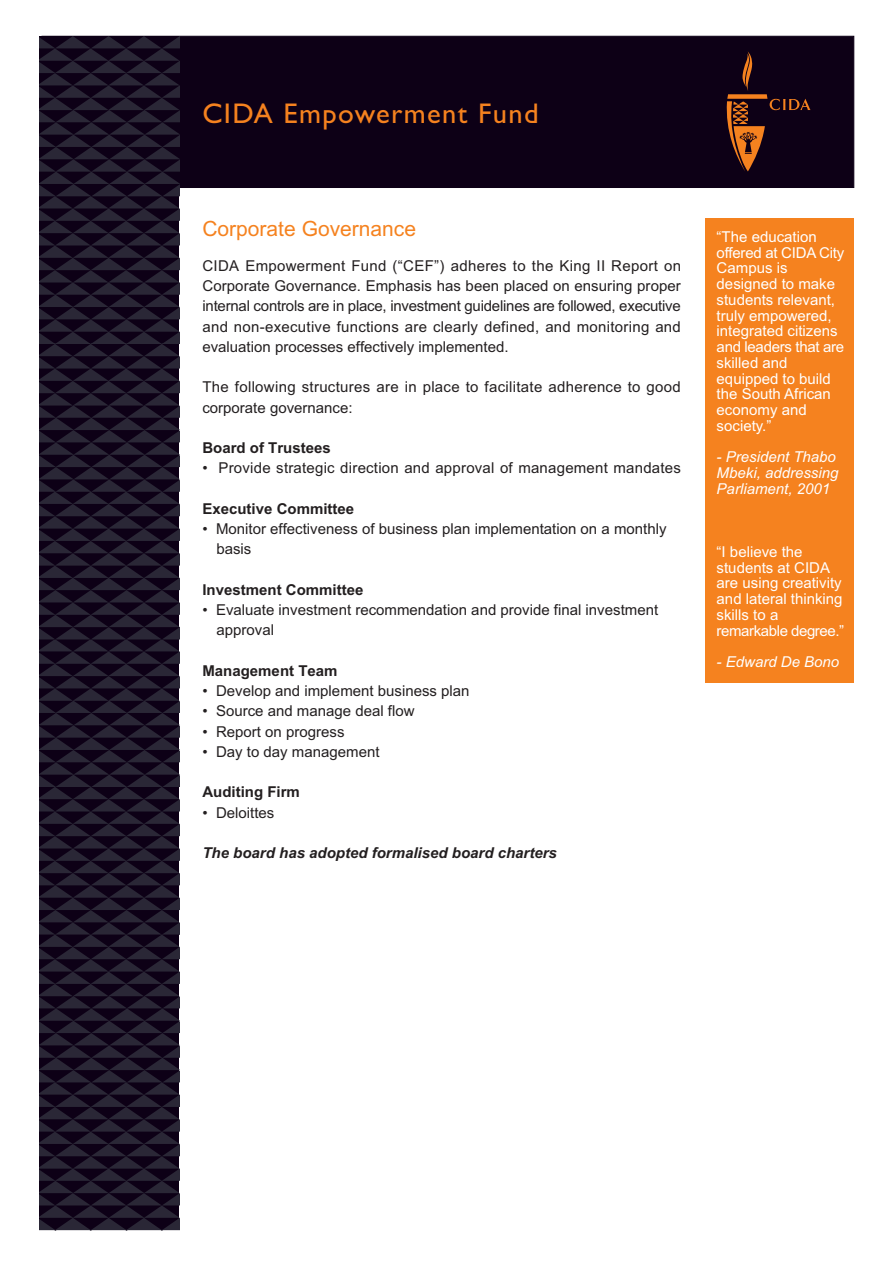
<style>
.page{position:relative;width:893px;height:1265px;background:#fff}
.page>*{position:absolute;margin:0;border:0;box-sizing:border-box;transform-origin:0 0}
.t1{font:28.5px "Gill Sans";letter-spacing:.05em;color:#f5821f}
.t2{font:21px "Arial";color:#f5821f}
.t3{font:15px/20.2px "Arial";color:#231f20}
.t4{font:15px/15.8px "Arial";color:#fff}
.t5{font:15px/20.2px "Arial";letter-spacing:.02em;color:#231f20}
.t6{font:700 15px "Arial";color:#231f20}
.t7{font:italic 15px/15.8px "Arial";color:#fff}
.t8{font:italic 700 15px "Arial";color:#231f20}
</style>
<div class="page">
<div style="left:42px;top:36px;width:812px;height:152px;background:#0d0016;border:1px solid #0d0016"></div>
<svg style="left:40px;top:36px;width:139px;height:1195px;background:#1b1326"></svg>
<svg style="left:726px;top:52px;width:84px;height:120px"></svg>
<div style="left:705px;top:219px;width:148px;height:464px;background:#f5821f"></div>
<h1 class="t1" style="left:202px;top:103px;width:337px">CIDA Empowerment Fund</h1>
<h2 class="t2" style="left:202px;top:220px;width:215px">Corporate Governance</h2>
<p class="t3" style="left:202px;top:257px;width:480px;text-align:justify">CIDA Empowerment Fund (“CEF”) adheres to the King II Report on Corporate Governance. Emphasis has been placed on ensuring proper internal controls are in place, investment guidelines are followed, executive and non-executive functions are clearly defined, and monitoring and evaluation processes effectively implemented.</p>
<p class="t5" style="left:202px;top:378px;width:480px">The following structures are in place to facilitate adherence to good corporate governance:</p>
<p class="t6" style="left:202px;top:442px;width:130px">Board of Trustees</p>
<p class="t3" style="left:202px;top:459px;width:480px">• Provide strategic direction and approval of management mandates</p>
<p class="t6" style="left:202px;top:503px;width:153px">Executive Committee</p>
<p class="t3" style="left:216px;top:520px;width:451px;text-indent:-14px">• Monitor effectiveness of business plan implementation on a monthly basis</p>
<p class="t6" style="left:202px;top:584px;width:162px">Investment Committee</p>
<p class="t3" style="left:216px;top:601px;width:443px;text-indent:-14px">• Evaluate investment recommendation and provide final investment approval</p>
<p class="t6" style="left:202px;top:665px;width:137px">Management Team</p>
<p class="t3" style="left:202px;top:682px;width:269px">• Develop and implement business plan</p>
<p class="t3" style="left:202px;top:702px;width:214px">• Source and manage deal flow</p>
<p class="t3" style="left:202px;top:723px;width:143px">• Report on progress</p>
<p class="t3" style="left:202px;top:743px;width:179px">• Day to day management</p>
<p class="t6" style="left:202px;top:786px;width:99px">Auditing Firm</p>
<p class="t3" style="left:202px;top:803px;width:73px">• Deloittes</p>
<p class="t8" style="left:202px;top:847px;width:356px">The board has adopted formalised board charters</p>
<p class="t4" style="left:716px;top:230px;width:129px">“The education offered at CIDA City<br>Campus is designed to make students relevant, truly empowered, integrated citizens and leaders that are skilled and equipped to build the South African economy and society.”</p>
<p class="t7" style="left:716px;top:450px;width:123px">- President Thabo<br>Mbeki, addressing<br>Parliament, 2001</p>
<p class="t4" style="left:716px;top:545px;width:129px">“I believe the students at CIDA are using creativity and lateral thinking skills to a remarkable degree.”</p>
<p class="t7" style="left:716px;top:655px;width:124px">- Edward De Bono</p>
</div>
